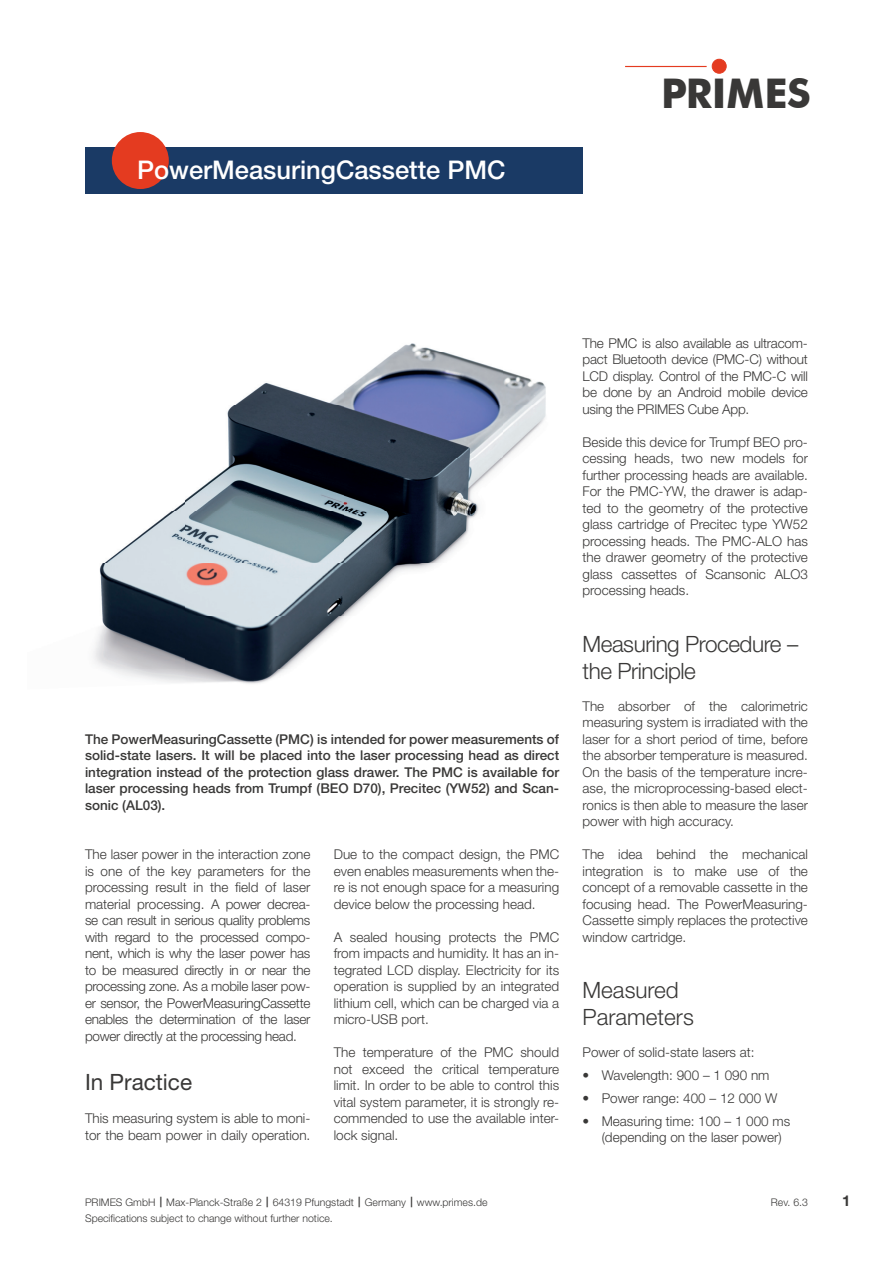
<style>
.page{position:relative;width:893px;height:1263px;background:#fff}
.page>*{position:absolute;margin:0;border:0;box-sizing:border-box;transform-origin:0 0}
.t1{font:700 40.95px "Futura BT";color:#393837}
.t2{font:500 25.8px "Helvetica Neue LT Std";color:#fff}
.t3{font:300 22.5px/27px "Helvetica Neue LT Std";letter-spacing:-.02em;color:#393837}
.t4{font:300 22.5px/27px "Helvetica Neue LT Std";color:#393837}
.t5{font:22.5px "Helvetica Neue LT Std";color:#393837}
.t6{font:700 15px "Helvetica Neue LT Std";color:#393837}
.t7{font:300 13.5px/16.5px "Helvetica Neue LT Std";color:#393837;text-align:justify}
.t8{font:500 13.5px/16.5px "Helvetica Neue LT Std";color:#393837;text-align:justify}
.t9{font:300 10.5px "Helvetica Neue LT Std";color:#393837}
.s1{font-weight:700}
</style>
<div class="page">
<div style="left:85px;top:147px;width:498px;height:46px;background:#1a3a65"></div>
<div style="left:712px;top:59px;width:14px;height:14px;background:#e43b20;border-radius:50%"></div>
<div style="left:712px;top:59px;width:14px;height:14px;border:1px solid #e43b20;border-radius:50%"></div>
<hr style="left:625px;top:66px;width:82px;height:1px;background:#e43b20">
<div style="left:112px;top:132px;width:57px;height:57px;background:#e43b20;border-radius:50%"></div>
<img style="left:93px;top:343px;width:453px;height:341px">
<h2 class="t2" style="left:137px;top:154px;width:370px">PowerMeasuringCassette PMC</h2>
<h1 class="t1" style="left:661px;top:68px;width:151px">PRIMES</h1>
<p class="t8" style="left:85px;top:730px;width:476px">The PowerMeasuringCassette (PMC) is intended for power measurements of solid-state lasers. It will be placed into the laser processing head as direct integration instead of the protection glass drawer. The PMC is available for laser processing heads from Trumpf (BEO D70), Precitec (YW52) and Scan&shy;sonic (AL03).</p>
<p class="t7" style="left:85px;top:846px;width:227px">The laser power in the interaction zone is one of the key parameters for the processing result in the field of laser material processing. A power decrea&shy;se can result in serious quality problems with regard to the processed compo&shy;nent, which is why the laser power has to be measured directly in or near the processing zone. As a mobile laser pow&shy;er sensor, the PowerMeasuringCassette enables the determination of the laser power directly at the processing head.</p>
<h3 class="t5" style="left:85px;top:1069px;width:109px">In Practice</h3>
<p class="t7" style="left:85px;top:1110px;width:227px">This measuring system is able to moni&shy;tor the beam power in daily opera tion.</p>
<p class="t7" style="left:334px;top:846px;width:227px">Due to the compact design, the PMC even enables measurements when the&shy;re is not enough space for a measuring device below the processing head.</p>
<p class="t7" style="left:334px;top:928px;width:227px">A sealed housing protects the PMC from impacts and humidity. It has an in&shy;tegrated LCD display. Electricity for its operation is supplied by an integrated lithium cell, which can be charged via a micro-USB port.</p>
<p class="t7" style="left:334px;top:1044px;width:227px">The temperature of the PMC should not exceed the critical temperature limit. In order to be able to control this vital system parameter, it is strongly re&shy;commended to use the available inter&shy;lock signal.</p>
<p class="t7" style="left:583px;top:334px;width:227px">The PMC is also available as ultracom&shy;pact Bluetooth device (PMC-C) without LCD display. Control of the PMC-C will be done by an Android mobile device using the PRIMES Cube App.</p>
<p class="t7" style="left:583px;top:433px;width:227px">Beside this device for Trumpf BEO pro&shy;cessing heads, two new models for further processing heads are available.<br>For the PMC-YW, the drawer is adap&shy;ted to the geometry of the protective glass cartridge of Precitec type YW52 processing heads. The PMC-ALO has the drawer geometry of the protective glass cassettes of Scansonic ALO3 processing heads.</p>
<h3 class="t3" style="left:583px;top:629px;width:217px">Measuring Procedure – the Principle</h3>
<p class="t7" style="left:583px;top:697px;width:227px">The absorber of the calorimetric measuring system is irradiated with the laser for a short period of time, before the absorber temperature is measured.<br>On the basis of the temperature incre&shy;ase, the microprocessing-based elect&shy;ronics is then able to measure the laser power with high accuracy.</p>
<p class="t7" style="left:583px;top:846px;width:227px">The idea behind the mechanical integration is to make use of the concept of a removable cassette in the focusing head. The PowerMeasuring-Cassette simply replaces the pro tec tive window cartridge.</p>
<h3 class="t4" style="left:583px;top:976px;width:113px">Measured<br>Parameters</h3>
<p class="t7" style="left:583px;top:1044px;width:174px">Power of solid-state lasers at:</p>
<p class="t7" style="left:583px;top:1067px;width:188px">• Wavelength: 900 – 1 090 nm</p>
<p class="t7" style="left:583px;top:1090px;width:196px">• Power range: 400 – 12 000 W</p>
<p class="t7" style="left:602px;top:1112px;width:190px;text-indent:-19px">• Measuring time: 100 – 1 000 ms (depending on the laser power)</p>
<p class="t9" style="left:85px;top:1195px;width:404px">PRIMES GmbH <span class="s1">|</span> Max-Planck-Straße 2 <span class="s1">|</span> 64319 Pfungstadt <span class="s1">|</span> Germany <span class="s1">|</span> www.primes.de</p>
<p class="t9" style="left:771px;top:1195px;width:38px">Rev. 6.3</p>
<p class="t6" style="left:842px;top:1191px;width:10px">1</p>
<p class="t9" style="left:85px;top:1212px;width:249px">Specifications subject to change without further notice.</p>
</div>
